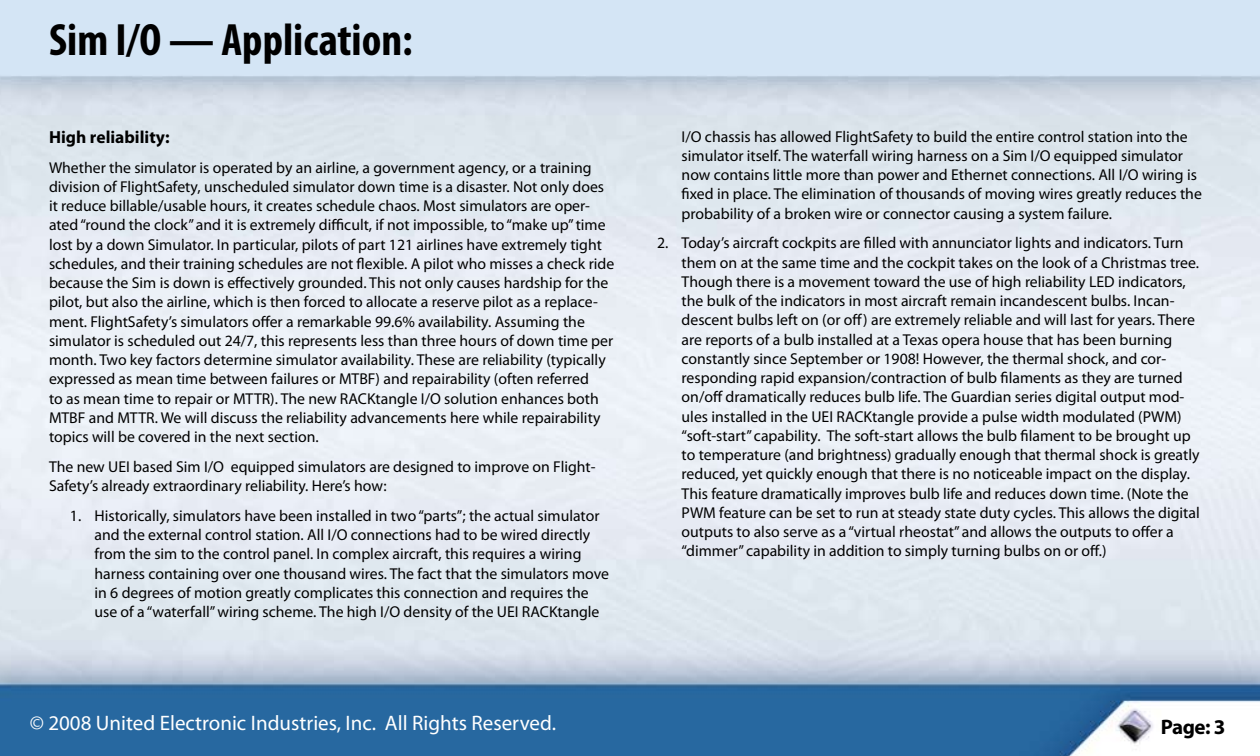
<style>
.page{position:relative;width:1260px;height:756px;background:#fff}
.page>*{position:absolute;margin:0;border:0;box-sizing:border-box;transform-origin:0 0}
.t1{font:700 condensed 45.5px "Myriad Pro";color:#000}
.t2{font:21px "Myriad Pro";color:#fff}
.t3{font:700 21px "Myriad Pro";color:#000}
.t4{font:700 17.5px "Myriad Pro";color:#000}
.t5{font:15.75px/19.2px "Myriad Pro";color:#000}
</style>
<div class="page">
<img style="left:0;top:0;width:1260px;height:756px">
<svg style="left:1214px;top:720px;width:10px;height:14px"></svg>
<h1 class="t1" style="left:49px;top:12px;width:365px">Sim I/O — Application:</h1>
<p class="t4" style="left:49px;top:126px;width:122px">High reliability:</p>
<p class="t5" style="left:49px;top:157px;width:567px">Whether the simulator is operated by an airline, a government agency, or a training division of FlightSafety, unscheduled simulator down time is a disaster. Not only does it reduce billable/usable hours, it creates schedule chaos. Most simulators are oper&shy;ated “round the clock” and it is extremely difficult, if not impossible, to “make up” time lost by a down Simulator. In particular, pilots of part 121 airlines have extremely tight schedules, and their training schedules are not flexible. A pilot who misses a check ride because the Sim is down is effectively grounded. This not only causes hardship for the pilot, but also the airline, which is then forced to allocate a reserve pilot as a replace&shy;ment. FlightSafety’s simulators offer a remarkable 99.6% availability. Assuming the simulator is scheduled out 24/7, this represents less than three hours of down time per month. Two key factors determine simulator availability. These are reliability (typically expressed as mean time between failures or MTBF) and repairability (often referred<br>to as mean time to repair or MTTR). The new RACKtangle I/O solution enhances both MTBF and MTTR. We will discuss the reliability advancements here while repairability topics will be covered in the next section.</p>
<p class="t5" style="left:49px;top:457px;width:548px">The new UEI based Sim I/O equipped simulators are designed to improve on Flight-<br>Safety’s already extraordinary reliability. Here’s how:</p>
<p class="t5" style="left:94px;top:506px;width:516px;text-indent:-25px">1. Historically, simulators have been installed in two “parts”; the actual simulator and the external control station. All I/O connections had to be wired directly from the sim to the control panel. In complex aircraft, this requires a wiring harness containing over one thousand wires. The fact that the simulators move in 6 degrees of motion greatly complicates this connection and requires the use of a “waterfall” wiring scheme. The high I/O density of the UEI RACKtangle</p>
<p class="t5" style="left:682px;top:126px;width:522px">I/O chassis has allowed FlightSafety to build the entire control station into the simulator itself. The waterfall wiring harness on a Sim I/O equipped simulator now contains little more than power and Ethernet connections. All I/O wiring is fixed in place. The elimination of thousands of moving wires greatly reduces the probability of a broken wire or connector causing a system failure.</p>
<p class="t5" style="left:682px;top:233px;width:520px;text-indent:-25px">2. Today’s aircraft cockpits are filled with annunciator lights and indicators. Turn them on at the same time and the cockpit takes on the look of a Christmas tree.<br>Though there is a movement toward the use of high reliability LED indicators, the bulk of the indicators in most aircraft remain incandescent bulbs. Incan&shy;descent bulbs left on (or off) are extremely reliable and will last for years. There are reports of a bulb installed at a Texas opera house that has been burning constantly since September or 1908! However, the thermal shock, and cor&shy;responding rapid expansion/contraction of bulb filaments as they are turned on/off dramatically reduces bulb life. The Guardian series digital output mod&shy;ules installed in the UEI RACKtangle provide a pulse width modulated (PWM) “soft-start” capability. The soft-start allows the bulb filament to be brought up to temperature (and brightness) gradually enough that thermal shock is greatly reduced, yet quickly enough that there is no noticeable impact on the display.<br>This feature dramatically improves bulb life and reduces down time. (Note the PWM feature can be set to run at steady state duty cycles. This allows the digital outputs to also serve as a “virtual rheostat” and allows the outputs to offer a “dimmer” capability in addition to simply turning bulbs on or off.)</p>
<h2 class="t2" style="left:30px;top:710px;width:528px">© 2008 United Electronic Industries, Inc. All Rights Reserved.</h2>
<h2 class="t3" style="left:1161px;top:713px;width:51px">Page:</h2>
</div>
